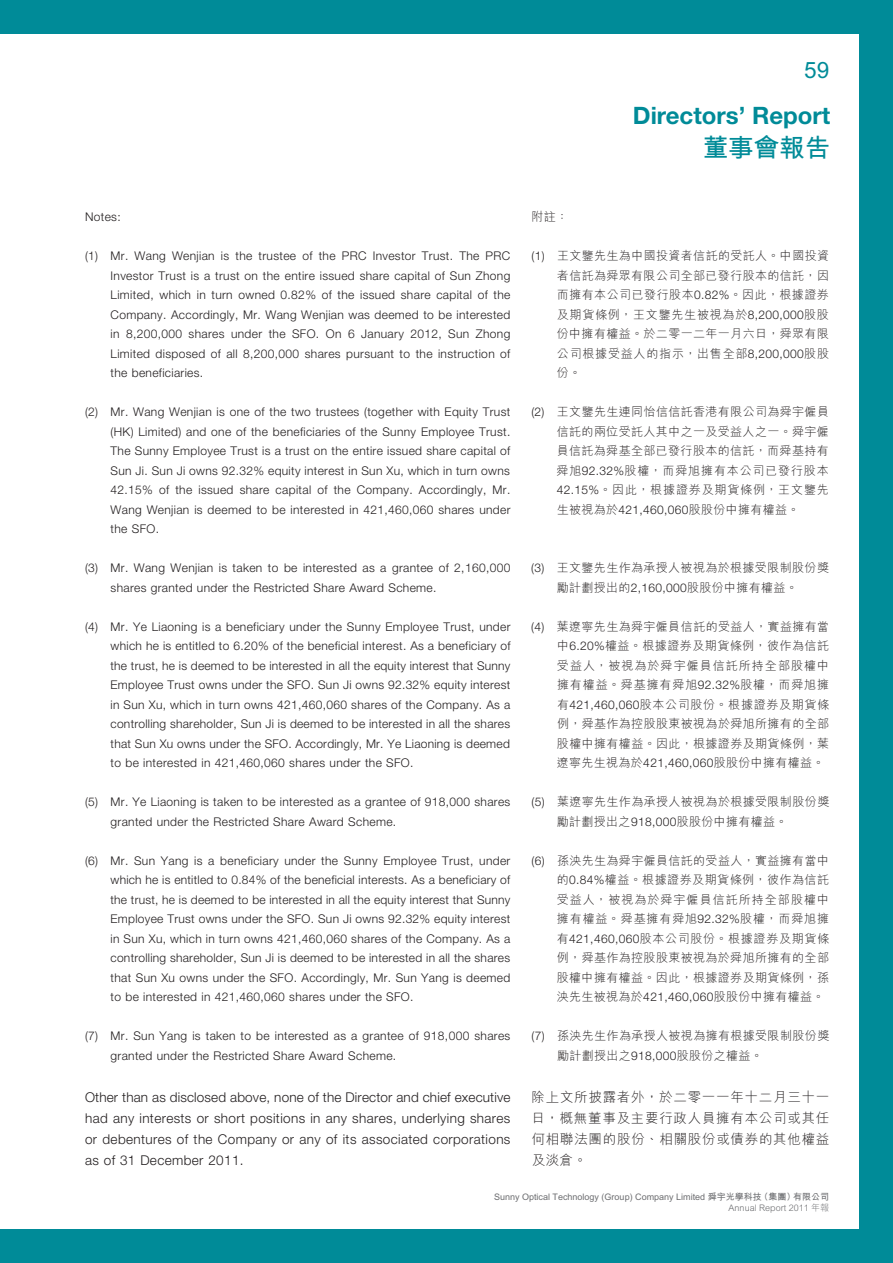
<style>
.page{position:relative;width:893px;height:1263px;background:#008b98}
.page>*{position:absolute;margin:0;border:0;box-sizing:border-box;transform-origin:0 0}
.t1{font:700 25.5px "M Hei HK";color:#008b98}
.t2{font:700 24px "Helvetica Neue LT Std";color:#008b98}
.t3{font:700 22.5px "M Hei HK";color:#008b98}
.t4{font:300 13.5px/21px "Helvetica Neue LT Std";letter-spacing:.03em;color:#231f20;text-align:justify}
.t5{font:300 13.5px/21px "M Hei HK";letter-spacing:.055em;color:#231f20;text-align:justify}
.t6{font:300 12px/19.5px "Helvetica Neue LT Std";letter-spacing:.03em;color:#231f20;text-align:justify}
.t7{font:300 12px/19.5px "M Hei HK";letter-spacing:.03em;color:#231f20;text-align:justify}
.t8{font:700 9px "M Hei HK";color:#6c6d70}
.t9{font:300 9px "M Hei HK";color:#6c6d70}
.s1{font-family:"Helvetica Neue LT Std"}
</style>
<div class="page">
<div style="left:0;top:34px;width:859px;height:1195px;background:#fff"></div>
<p class="t6" style="left:85px;top:207px;width:37px">Notes:</p>
<p class="t6" style="left:111px;top:246px;width:401px;text-indent:-26px">(1) Mr. Wang Wenjian is the trustee of the PRC Investor Trust. The PRC Investor Trust is a trust on the entire issued share capital of Sun Zhong Limited, which in turn owned 0.82% of the issued share capital of the Company. Accordingly, Mr. Wang Wenjian was deemed to be interested in 8,200,000 shares under the SFO. On 6 January 2012, Sun Zhong Limited disposed of all 8,200,000 shares pursuant to the instruction of the beneficiaries.</p>
<p class="t6" style="left:111px;top:402px;width:401px;text-indent:-26px">(2) Mr. Wang Wenjian is one of the two trustees (together with Equity Trust (HK) Limited) and one of the beneficiaries of the Sunny Employee Trust.<br>The Sunny Employee Trust is a trust on the entire issued share capital of Sun Ji. Sun Ji owns 92.32% equity interest in Sun Xu, which in turn owns 42.15% of the issued share capital of the Company. Accordingly, Mr.<br>Wang Wenjian is deemed to be interested in 421,460,060 shares under the SFO.</p>
<p class="t6" style="left:111px;top:558px;width:401px;text-indent:-26px">(3) Mr. Wang Wenjian is taken to be interested as a grantee of 2,160,000 shares granted under the Restricted Share Award Scheme.</p>
<p class="t6" style="left:111px;top:616px;width:402px;text-indent:-26px">(4) Mr. Ye Liaoning is a beneficiary under the Sunny Employee Trust, under which he is entitled to 6.20% of the beneficial interest. As a beneficiary of the trust, he is deemed to be interested in all the equity interest that Sunny Employee Trust owns under the SFO. Sun Ji owns 92.32% equity interest in Sun Xu, which in turn owns 421,460,060 shares of the Company. As a controlling shareholder, Sun Ji is deemed to be interested in all the shares that Sun Xu owns under the SFO. Accordingly, Mr. Ye Liaoning is deemed to be interested in 421,460,060 shares under the SFO.</p>
<p class="t6" style="left:111px;top:792px;width:401px;text-indent:-26px">(5) Mr. Ye Liaoning is taken to be interested as a grantee of 918,000 shares granted under the Restricted Share Award Scheme.</p>
<p class="t6" style="left:111px;top:850px;width:401px;text-indent:-26px">(6) Mr. Sun Yang is a beneficiary under the Sunny Employee Trust, under which he is entitled to 0.84% of the beneficial interests. As a beneficiary of the trust, he is deemed to be interested in all the equity interest that Sunny Employee Trust owns under the SFO. Sun Ji owns 92.32% equity interest in Sun Xu, which in turn owns 421,460,060 shares of the Company. As a controlling shareholder, Sun Ji is deemed to be interested in all the shares that Sun Xu owns under the SFO. Accordingly, Mr. Sun Yang is deemed to be interested in 421,460,060 shares under the SFO.</p>
<p class="t6" style="left:111px;top:1026px;width:401px;text-indent:-26px">(7) Mr. Sun Yang is taken to be interested as a grantee of 918,000 shares granted under the Restricted Share Award Scheme.</p>
<p class="t4" style="left:85px;top:1086px;width:427px">Other than as disclosed above, none of the Director and chief executive had any interests or short positions in any shares, underlying shares or debentures of the Company or any of its associated corporations as of 31 December 2011.</p>
<h3 class="t3" style="left:804px;top:53px;width:27px">59</h3>
<h2 class="t2" style="left:633px;top:101px;width:199px">Directors’ Report</h2>
<h1 class="t1" style="left:703px;top:129px;width:129px">董事會報告</h1>
<p class="t7" style="left:531px;top:206px;width:38px">附註：</p>
<p class="t7" style="left:557px;top:245px;width:274px;text-indent:-25px"><span class="s1">(1)</span> 王文鑒先生為中國投資者信託的受託人。中國投資者信託為舜眾有限公司全部已發行股本的信託，因而擁有本公司已發行股本<span class="s1">0.82%</span>。因此，根據證券及期貨條例，王文鑒先生被視為於<span class="s1">8,200,000</span>股股份中擁有權益。於二零一二年一月六日，舜眾有限公司根據受益人的指示，出售全部<span class="s1">8,200,000</span>股股份。</p>
<p class="t7" style="left:557px;top:401px;width:274px;text-indent:-25px"><span class="s1">(2)</span> 王文鑒先生連同怡信信託香港有限公司為舜宇僱員信託的兩位受託人其中之一及受益人之一。舜宇僱員信託為舜基全部已發行股本的信託，而舜基持有舜旭<span class="s1">92.32%</span>股權，而舜旭擁有本公司已發行股本<span class="s1">42.15%</span>。因此，根據證券及期貨條例，王文鑒先生被視為於<span class="s1">421,460,060</span>股股份中擁有權益。</p>
<p class="t7" style="left:531px;top:557px;width:299px;text-align:center"><span class="s1">(3)</span> 王文鑒先生作為承授人被視為於根據受限制股份獎勵計劃授出的<span class="s1">2,160,000</span>股股份中擁有權益。</p>
<p class="t7" style="left:557px;top:616px;width:274px;text-indent:-26px"><span class="s1">(4)</span> 葉遼寧先生為舜宇僱員信託的受益人，實益擁有當中<span class="s1">6.20%</span>權益。根據證券及期貨條例，彼作為信託受益人，被視為於舜宇僱員信託所持全部股權中擁有權益。舜基擁有舜旭<span class="s1">92.32%</span>股權，而舜旭擁有<span class="s1">421,460,060</span>股本公司股份。根據證券及期貨條例，舜基作為控股股東被視為於舜旭所擁有的全部股權中擁有權益。因此，根據證券及期貨條例，葉遼寧先生視為於<span class="s1">421,460,060</span>股股份中擁有權益。</p>
<p class="t7" style="left:557px;top:791px;width:274px;text-indent:-25px"><span class="s1">(5)</span> 葉遼寧先生作為承授人被視為於根據受限制股份獎勵計劃授出之<span class="s1">918,000</span>股股份中擁有權益。</p>
<p class="t7" style="left:557px;top:850px;width:274px;text-indent:-25px"><span class="s1">(6)</span> 孫泱先生為舜宇僱員信託的受益人，實益擁有當中的<span class="s1">0.84%</span>權益。根據證券及期貨條例，彼作為信託受益人，被視為於舜宇僱員信託所持全部股權中擁有權益。舜基擁有舜旭<span class="s1">92.32%</span>股權，而舜旭擁有<span class="s1">421,460,060</span>股本公司股份。根據證券及期貨條例，舜基作為控股股東被視為於舜旭所擁有的全部股權中擁有權益。因此，根據證券及期貨條例，孫泱先生被視為於<span class="s1">421,460,060</span>股股份中擁有權益。</p>
<p class="t7" style="left:557px;top:1025px;width:274px;text-indent:-25px"><span class="s1">(7)</span> 孫泱先生作為承授人被視為擁有根據受限制股份獎勵計劃授出之<span class="s1">918,000</span>股股份之權益。</p>
<p class="t5" style="left:531px;top:1086px;width:299px">除上文所披露者外，於二零一一年十二月三十一日，概無董事及主要行政人員擁有本公司或其任何相聯法團的股份、相關股份或債券的其他權益及淡倉。</p>
<p class="t8" style="left:494px;top:1190px;width:337px">Sunny Optical Technology (Group) Company Limited 舜宇光學科技（集團）有限公司</p>
<p class="t9" style="left:729px;top:1201px;width:102px">Annual Report 2011 年報</p>
</div>
